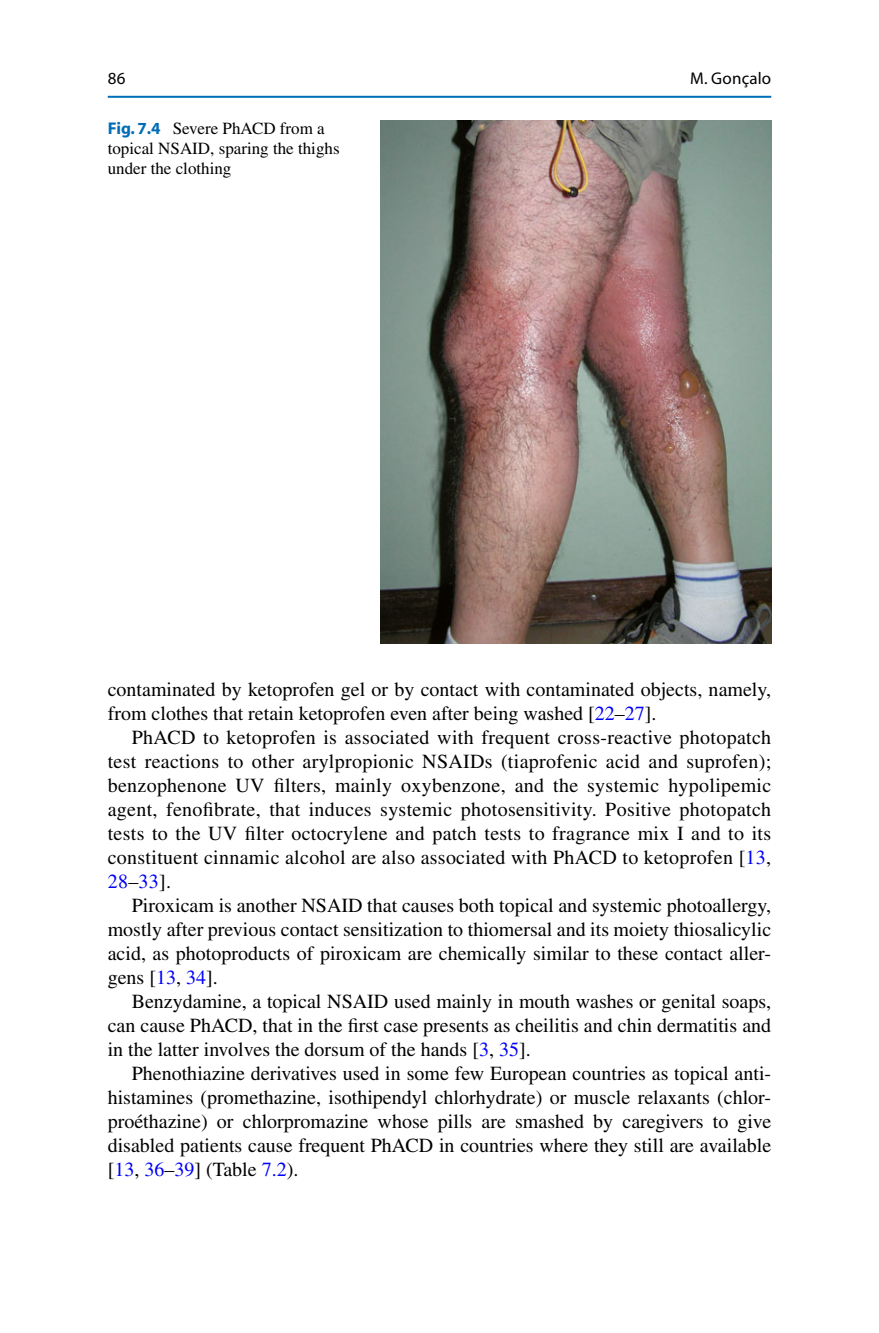
<style>
.page{position:relative;width:879px;height:1333px;background:#fff}
.page>*{position:absolute;margin:0;border:0;box-sizing:border-box;transform-origin:0 0}
.t1{font:20px/24px "Bfjbbn Times";color:#000;text-align:justify}
.t2{font:17px/20px "Bfjbbn Times";color:#000}
.t3{font:17px "Xjwrsv Myriad";letter-spacing:.01em;color:#000}
.s1{font-family:"Kbkvdl Myriad";font-weight:700;color:#006db6}
.s2{color:#0000fa}
</style>
<div class="page">
<img style="left:380px;top:121px;width:391px;height:523px">
<hr style="left:108px;top:96px;width:663px;height:2px;background:#006db6">
<p class="t3" style="left:108px;top:72px;width:19px">86</p>
<p class="t2" style="left:108px;top:120px;width:233px"><span class="s1">Fig. 7.4</span> Severe PhACD from a topical NSAID, sparing the thighs under the clothing</p>
<p class="t3" style="left:690px;top:72px;width:83px">M. Gonçalo</p>
<p class="t1" style="left:108px;top:678px;width:665px">contaminated by ketoprofen gel or by contact with contaminated objects, namely, from clothes that retain ketoprofen even after being washed [ <span class="s2">22</span> – <span class="s2">27</span> ].</p>
<p class="t1" style="left:108px;top:726px;width:665px;text-indent:24px">PhACD to ketoprofen is associated with frequent cross-reactive photopatch test reactions to other arylpropionic NSAIDs (tiaprofenic acid and suprofen); benzophenone UV filters, mainly oxybenzone, and the systemic hypolipemic agent, fenofibrate, that induces systemic photosensitivity. Positive photopatch tests to the UV filter octocrylene and patch tests to fragrance mix I and to its constituent cinnamic alcohol are also associated with PhACD to ketoprofen [ <span class="s2">13</span> , <span class="s2">28</span> – <span class="s2">33</span> ].</p>
<p class="t1" style="left:108px;top:894px;width:665px;text-indent:24px">Piroxicam is another NSAID that causes both topical and systemic photoallergy, mostly after previous contact sensitization to thiomersal and its moiety thiosalicylic acid, as photoproducts of piroxicam are chemically similar to these contact aller&shy;gens [ <span class="s2">13</span> , <span class="s2">34</span> ].</p>
<p class="t1" style="left:108px;top:990px;width:665px;text-indent:24px">Benzydamine, a topical NSAID used mainly in mouth washes or genital soaps, can cause PhACD, that in the first case presents as cheilitis and chin dermatitis and in the latter involves the dorsum of the hands [ <span class="s2">3</span> , <span class="s2">35</span> ].</p>
<p class="t1" style="left:108px;top:1062px;width:665px;text-indent:24px">Phenothiazine derivatives used in some few European countries as topical anti&shy;histamines (promethazine, isothipendyl chlorhydrate) or muscle relaxants (chlor&shy;proéthazine) or chlorpromazine whose pills are smashed by caregivers to give disabled patients cause frequent PhACD in countries where they still are available [ <span class="s2">13</span> , <span class="s2">36</span> – <span class="s2">39</span> ] (Table <span class="s2">7.2</span> ).</p>
</div>
